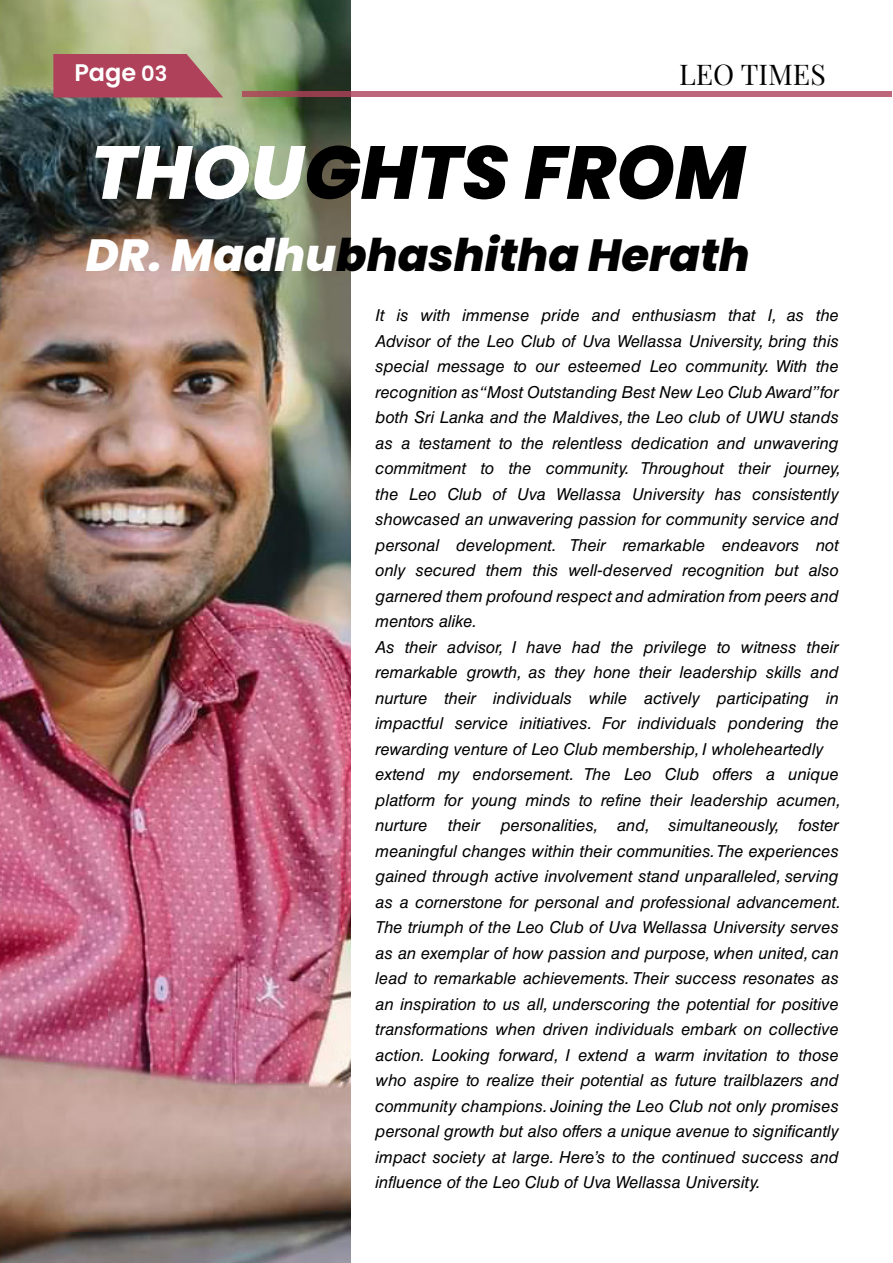
<style>
.page{position:relative;width:893px;height:1263px;background:#fff}
.page>*{position:absolute;margin:0;border:0;box-sizing:border-box;transform-origin:0 0}
.t1{font:italic 800 75px "Poppins";color:#000}
.t2{font:italic 800 45px "Poppins";color:#000}
.t3{font:28.5px "Playfair Display";color:#000}
.t4{font:600 24px "Poppins";color:#fff}
.t5{font:italic 16.5px/25.5px "Helvetica LT Std";color:#000}
.s1{font-size:21px}
.s2{color:#fff}
</style>
<div class="page">
<img style="left:0;top:0;width:351px;height:1263px">
<svg style="left:53px;top:54px;width:170px;height:43px;background:#b04f61"></svg>
<svg style="left:242px;top:91px;width:650px;height:6px;background:#b86173"></svg>
<p class="t4" style="left:74px;top:59px;width:95px">Page <span class="s1">03</span></p>
<p class="t3" style="left:679px;top:52px;width:148px">LEO TIMES</p>
<p class="t1" style="left:91px;top:129px;width:656px"><span class="s2">THOU</span>GHTS FROM</p>
<p class="t2" style="left:86px;top:229px;width:665px"><span class="s2">DR. Madhu</span>bhashitha Herath</p>
<p class="t5" style="left:376px;top:303px;width:465px">It is with immense pride and enthusiasm that I, as the</p>
<p class="t5" style="left:376px;top:328px;width:465px">Advisor of the Leo Club of Uva Wellassa University, bring this special message to our esteemed Leo community. With the</p>
<p class="t5" style="left:376px;top:379px;width:465px;text-align:justify">recognition as “Most Outstanding Best New Leo Club Award”for both Sri Lanka and the Maldives, the Leo club of UWU stands as a testament to the relentless dedication and unwavering</p>
<p class="t5" style="left:376px;top:456px;width:467px">commitment to the community. Throughout their journey, the Leo Club of Uva Wellassa University has consistently</p>
<p class="t5" style="left:376px;top:507px;width:465px">showcased an unwavering passion for community service and</p>
<p class="t5" style="left:376px;top:532px;width:465px">personal development. Their remarkable endeavors not only secured them this well-deserved recognition but also</p>
<p class="t5" style="left:376px;top:583px;width:465px">garnered them profound respect and admiration from peers and</p>
<p class="t5" style="left:376px;top:609px;width:103px">mentors alike.</p>
<p class="t5" style="left:376px;top:634px;width:465px">As their advisor, I have had the privilege to witness their</p>
<p class="t5" style="left:376px;top:660px;width:465px">remarkable growth, as they hone their leadership skills and</p>
<p class="t5" style="left:376px;top:685px;width:465px">nurture their individuals while actively participating in</p>
<p class="t5" style="left:376px;top:711px;width:465px">impactful service initiatives. For individuals pondering the</p>
<p class="t5" style="left:376px;top:736px;width:450px">rewarding venture of Leo Club membership, I wholeheartedly</p>
<p class="t5" style="left:376px;top:762px;width:465px">extend my endorsement. The Leo Club offers a unique</p>
<p class="t5" style="left:376px;top:787px;width:467px">platform for young minds to refine their leadership acumen,</p>
<p class="t5" style="left:376px;top:813px;width:465px">nurture their personalities, and, simultaneously, foster</p>
<p class="t5" style="left:376px;top:838px;width:467px">meaningful changes within their communities. The experiences gained through active involvement stand unparalleled, serving as a cornerstone for personal and professional advancement.<br>The triumph of the Leo Club of Uva Wellassa University serves as an exemplar of how passion and purpose, when united, can lead to remarkable achievements. Their success resonates as an inspiration to us all, underscoring the potential for positive transformations when driven individuals embark on collective action. Looking forward, I extend a warm invitation to those who aspire to realize their potential as future trailblazers and community champions. Joining the Leo Club not only promises</p>
<p class="t5" style="left:376px;top:1119px;width:465px;text-align:justify">personal growth but also offers a unique avenue to significantly impact society at large. Here’s to the continued success and influence of the Leo Club of Uva Wellassa University.</p>
</div>
